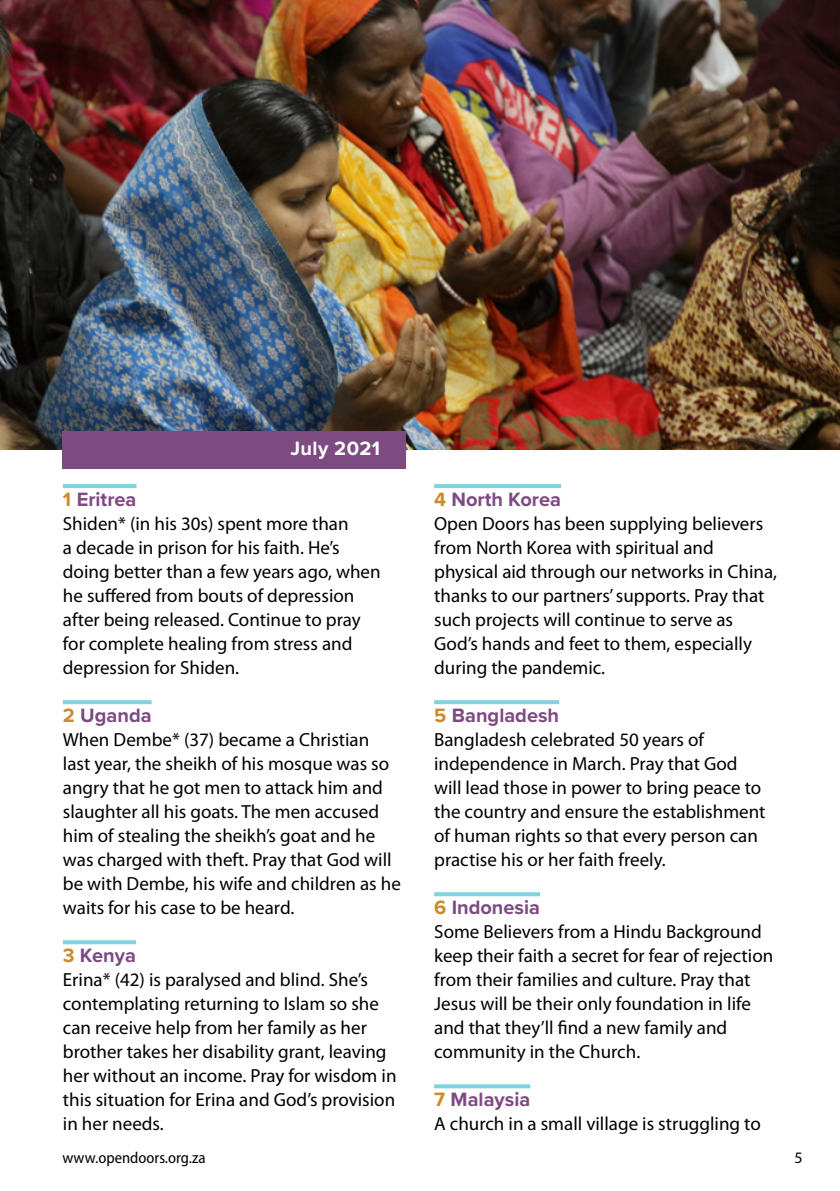
<style>
.page{position:relative;width:840px;height:1191px;background:#fff}
.page>*{position:absolute;margin:0;border:0;box-sizing:border-box;transform-origin:0 0}
.t1{font:700 20px "Proxima Nova";color:#7e4a82}
.t2{font:700 20px "Proxima Nova";letter-spacing:.02em;color:#fff}
.t3{font:19px/24px "Myriad Pro";color:#000}
.t4{font:semi-condensed 16px "Myriad Pro";color:#000}
.t5{font:16px "Myriad Pro";color:#000}
.s1{color:#cd8a2a}
</style>
<div class="page">
<img style="left:0;top:0;width:839px;height:450px">
<div style="left:62px;top:431px;width:343px;height:37px;background:#7e4a82"></div>
<hr style="left:63px;top:484px;width:73px;height:4px;background:#81d1e0">
<svg style="left:63px;top:700px;width:88px;height:4px"></svg>
<svg style="left:63px;top:940px;width:73px;height:4px"></svg>
<hr style="left:434px;top:484px;width:126px;height:4px;background:#81d1e0">
<svg style="left:434px;top:700px;width:125px;height:4px"></svg>
<svg style="left:434px;top:892px;width:106px;height:4px"></svg>
<svg style="left:434px;top:1084px;width:96px;height:4px"></svg>
<p class="t2" style="left:290px;top:433px;width:91px">July 2021</p>
<p class="t1" style="left:63px;top:484px;width:75px"><span class="s1">1</span> Eritrea</p>
<p class="t3" style="left:63px;top:511px;width:319px">Shiden* (in his 30s) spent more than<br>a decade in prison for his faith. He’s doing better than a few years ago, when he suffered from bouts of depression after being released. Continue to pray for complete healing from stress and depression for Shiden.</p>
<p class="t1" style="left:63px;top:700px;width:90px"><span class="s1">2</span> Uganda</p>
<p class="t3" style="left:63px;top:727px;width:339px">When Dembe* (37) became a Christian last year, the sheikh of his mosque was so angry that he got men to attack him and slaughter all his goats. The men accused him of stealing the sheikh’s goat and he was charged with theft. Pray that God will be with Dembe, his wife and children as he waits for his case to be heard.</p>
<p class="t1" style="left:63px;top:940px;width:74px"><span class="s1">3</span> Kenya</p>
<p class="t3" style="left:63px;top:967px;width:335px">Erina* (42) is paralysed and blind. She’s contemplating returning to Islam so she can receive help from her family as her brother takes her disability grant, leaving her without an income. Pray for wisdom in this situation for Erina and God’s provision in her needs.</p>
<p class="t1" style="left:434px;top:484px;width:128px"><span class="s1">4</span> North Korea</p>
<p class="t3" style="left:434px;top:511px;width:344px">Open Doors has been supplying believers from North Korea with spiritual and physical aid through our networks in China, thanks to our partners’ supports. Pray that such projects will continue to serve as God’s hands and feet to them, especially during the pandemic.</p>
<p class="t1" style="left:434px;top:700px;width:126px"><span class="s1">5</span> Bangladesh</p>
<p class="t3" style="left:434px;top:727px;width:332px">Bangladesh celebrated 50 years of independence in March. Pray that God will lead those in power to bring peace to the country and ensure the establishment of human rights so that every person can practise his or her faith freely.</p>
<p class="t1" style="left:434px;top:892px;width:107px"><span class="s1">6</span> Indonesia</p>
<p class="t3" style="left:434px;top:919px;width:340px">Some Believers from a Hindu Background keep their faith a secret for fear of rejection from their families and culture. Pray that Jesus will be their only foundation in life and that they’ll find a new family and community in the Church.</p>
<p class="t1" style="left:434px;top:1084px;width:98px"><span class="s1">7</span> Malaysia</p>
<p class="t3" style="left:434px;top:1111px;width:328px">A church in a small village is struggling to</p>
<p class="t4" style="left:62px;top:1147px;width:144px">www.opendoors.org.za</p>
<p class="t5" style="left:794px;top:1148px;width:10px">5</p>
</div>
